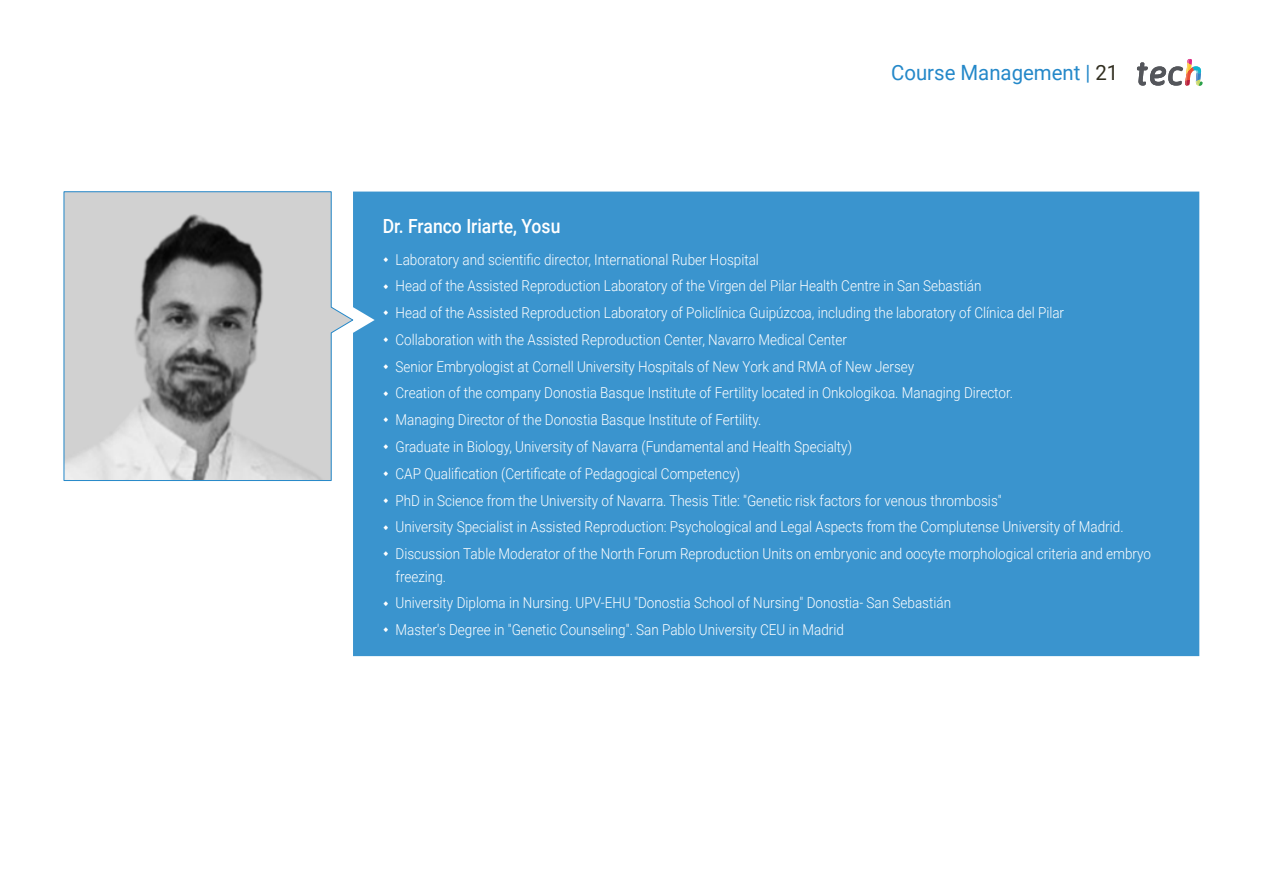
<style>
.page{position:relative;width:1263px;height:893px;background:#fff}
.page>*{position:absolute;margin:0;border:0;box-sizing:border-box;transform-origin:0 0}
.t1{font:21px "Roboto";color:#2488c9}
.t2{font:500 19.5px "Roboto";color:#fff;scale:.9 1}
.t3{font:300 15px/26.7px "Roboto";color:#fff;scale:.9 1}
.s1{color:#312e20}
</style>
<div class="page">
<div style="left:353px;top:192px;width:846px;height:464px;background:#3a94ce"></div>
<svg style="left:64px;top:191px;width:289px;height:290px;background:#babbbc"></svg>
<svg style="left:1137px;top:59px;width:65px;height:27px"></svg>
<svg style="left:384px;top:257px;width:4px;height:5px"></svg>
<svg style="left:384px;top:284px;width:4px;height:5px"></svg>
<svg style="left:384px;top:311px;width:4px;height:5px"></svg>
<svg style="left:384px;top:337px;width:4px;height:5px"></svg>
<svg style="left:384px;top:364px;width:4px;height:5px"></svg>
<svg style="left:384px;top:391px;width:4px;height:5px"></svg>
<svg style="left:384px;top:418px;width:4px;height:5px"></svg>
<svg style="left:384px;top:444px;width:4px;height:5px"></svg>
<svg style="left:384px;top:471px;width:4px;height:5px"></svg>
<svg style="left:384px;top:498px;width:4px;height:5px"></svg>
<svg style="left:384px;top:525px;width:4px;height:5px"></svg>
<svg style="left:384px;top:551px;width:4px;height:5px"></svg>
<svg style="left:384px;top:601px;width:4px;height:5px"></svg>
<svg style="left:384px;top:627px;width:4px;height:5px"></svg>
<h1 class="t1" style="left:891px;top:57px;width:229px">Course Management | <span class="s1">21</span></h1>
<h2 class="t2" style="left:383px;top:212px;width:199px">Dr. Franco Iriarte, Yosu</h2>
<p class="t3" style="left:396px;top:245px;width:841px">Laboratory and scientific director, International Ruber Hospital<br>Head of the Assisted Reproduction Laboratory of the Virgen del Pilar Health Centre in San Sebastián<br>Head of the Assisted Reproduction Laboratory of Policlínica Guipúzcoa, including the laboratory of Clínica del Pilar<br>Collaboration with the Assisted Reproduction Center, Navarro Medical Center<br>Senior Embryologist at Cornell University Hospitals of New York and RMA of New Jersey<br>Creation of the company Donostia Basque Institute of Fertility located in Onkologikoa. Managing Director.<br>Managing Director of the Donostia Basque Institute of Fertility.<br>Graduate in Biology, University of Navarra (Fundamental and Health Specialty)<br>CAP Qualification (Certificate of Pedagogical Competency)<br>PhD in Science from the University of Navarra. Thesis Title: "Genetic risk factors for venous thrombosis"<br>University Specialist in Assisted Reproduction: Psychological and Legal Aspects from the Complutense University of Madrid.<br>Discussion Table Moderator of the North Forum Reproduction Units on embryonic and oocyte morphological criteria and embryo</p>
<p class="t3" style="left:396px;top:562px;width:619px">freezing.<br>University Diploma in Nursing. UPV-EHU "Donostia School of Nursing" Donostia- San Sebastián<br>Master's Degree in "Genetic Counseling". San Pablo University CEU in Madrid</p>
</div>
